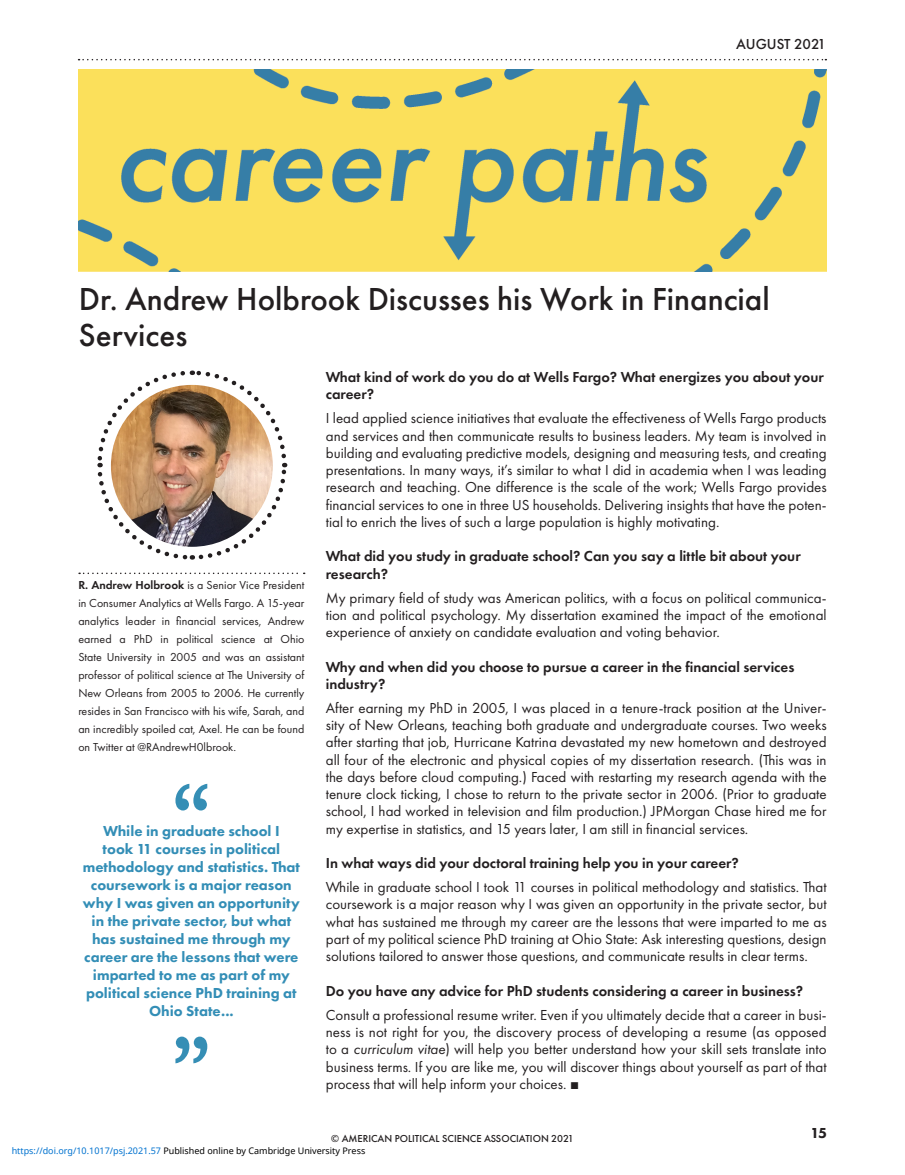
<style>
.page{position:relative;width:905px;height:1175px;background:#fff}
.page>*{position:absolute;margin:0;border:0;box-sizing:border-box;transform-origin:0 0}
.Large{font:75px "Monaco";color:#358eb5}
.Subhead_A{font:500 33px/36px "Futura PT";color:#231f20}
.No_Indent{font:15px/17.2px "Futura PT";color:#231f20;text-align:justify}
.No_Indent-2{font:600 15px/17.2px "Futura PT";color:#231f20}
.Pull_Quote{font:800 15px/18px "Futura PT";color:#338eb6;text-align:center}
.t1{font:500 15px "Futura PT";color:#231f20}
.t2{font:800 15px "Futura PT";color:#231f20}
.Author_Bio{font:12px/18px "Futura PT";color:#231f20;text-align:justify}
.t3{font:500 10.5px "Futura PT";color:#231f20}
.t4{font:9px "Noto Sans";color:#000}
.s1{font-weight:600}
.s2{font-style:italic}
.s3{font-family:"Times New Roman"}
.s4{color:#0172cf}
</style>
<div class="page">
<svg style="left:79px;top:59px;width:747px;height:1px"></svg>
<svg style="left:79px;top:572px;width:226px;height:2px"></svg>
<svg style="left:97px;top:370px;width:191px;height:190px"></svg>
<img style="left:111px;top:385px;width:162px;height:162px;border-radius:81px">
<img style="left:78px;top:69px;width:748px;height:203px">
<p class="t1" style="left:736px;top:35px;width:92px">AUGUST 2021</p>
<p class="Subhead_A" style="left:79px;top:280px;width:692px">Dr. Andrew Holbrook Discusses his Work in Financial<br>Services</p>
<p class="Author_Bio" style="left:78px;top:576px;width:227px"><span class="s1">R. Andrew Holbrook</span> is a Senior Vice President in Consumer Analytics at Wells Fargo. A 15-year analytics leader in financial services, Andrew earned a PhD in political science at Ohio State University in 2005 and was an assistant professor of political science at The University of New Orleans from 2005 to 2006. He currently resides in San Francisco with his wife, Sarah, and an incredibly spoiled cat, Axel. He can be found on Twitter at @RAndrewH0lbrook.</p>
<p class="Large" style="left:169px;top:752px;width:46px">“</p>
<p class="Pull_Quote" style="left:83px;top:821px;width:219px">While in graduate school I<br>took 11 courses in political methodology and statistics. That coursework is a major reason why I was given an opportunity in the private sector, but what has sustained me through my career are the lessons that were imparted to me as part of my political science PhD training at<br>Ohio State...</p>
<p class="Large" style="left:169px;top:1005px;width:46px">”</p>
<p class="No_Indent-2" style="left:326px;top:368px;width:499px">What kind of work do you do at Wells Fargo? What energizes you about your career?</p>
<p class="No_Indent" style="left:326px;top:409px;width:502px">I lead applied science initiatives that evaluate the effectiveness of Wells Fargo products and services and then communicate results to business leaders. My team is involved in building and evaluating predictive models, designing and measuring tests, and creating presentations. In many ways, it’s similar to what I did in academia when I was leading research and teaching. One difference is the scale of the work; Wells Fargo provides financial services to one in three US households. Delivering insights that have the poten&shy;tial to enrich the lives of such a large population is highly motivating.</p>
<p class="No_Indent-2" style="left:326px;top:547px;width:476px">What did you study in graduate school? Can you say a little bit about your research?</p>
<p class="No_Indent" style="left:326px;top:589px;width:502px">My primary field of study was American politics, with a focus on political communica&shy;tion and political psychology. My dissertation examined the impact of the emotional experience of anxiety on candidate evaluation and voting behavior.</p>
<p class="No_Indent-2" style="left:326px;top:658px;width:470px">Why and when did you choose to pursue a career in the financial services industry?</p>
<p class="No_Indent" style="left:326px;top:699px;width:502px">After earning my PhD in 2005, I was placed in a tenure-track position at the Univer&shy;sity of New Orleans, teaching both graduate and undergraduate courses. Two weeks after starting that job, Hurricane Katrina devastated my new hometown and destroyed all four of the electronic and physical copies of my dissertation research. (This was in the days before cloud computing.) Faced with restarting my research agenda with the tenure clock ticking, I chose to return to the private sector in 2006. (Prior to graduate school, I had worked in television and film production.) JPMorgan Chase hired me for my expertise in statistics, and 15 years later, I am still in financial services.</p>
<p class="No_Indent-2" style="left:326px;top:854px;width:414px">In what ways did your doctoral training help you in your career?</p>
<p class="No_Indent" style="left:326px;top:878px;width:502px">While in graduate school I took 11 courses in political methodology and statistics. That coursework is a major reason why I was given an opportunity in the private sector, but what has sustained me through my career are the lessons that were imparted to me as part of my political science PhD training at Ohio State: Ask interesting questions, design solutions tailored to answer those questions, and communicate results in clear terms.</p>
<p class="No_Indent-2" style="left:326px;top:982px;width:479px">Do you have any advice for PhD students considering a career in business?</p>
<p class="No_Indent" style="left:326px;top:1006px;width:502px">Consult a professional resume writer. Even if you ultimately decide that a career in busi&shy;ness is not right for you, the discovery process of developing a resume (as opposed to a <span class="s2">curriculum vitae</span>) will help you better understand how your skill sets translate into business terms. If you are like me, you will discover things about yourself as part of that process that will help inform your choices. <span class="s3">■</span></p>
<p class="t3" style="left:331px;top:1132px;width:244px">© AMERICAN POLITICAL SCIENCE ASSOCIATION 2021</p>
<p class="t2" style="left:810px;top:1123px;width:18px">15</p>
<p class="t4" style="left:12px;top:1143px;width:355px"><span class="s4">https://doi.org/10.1017/psj.2021.57</span> Published online by Cambridge University Press</p>
</div>
